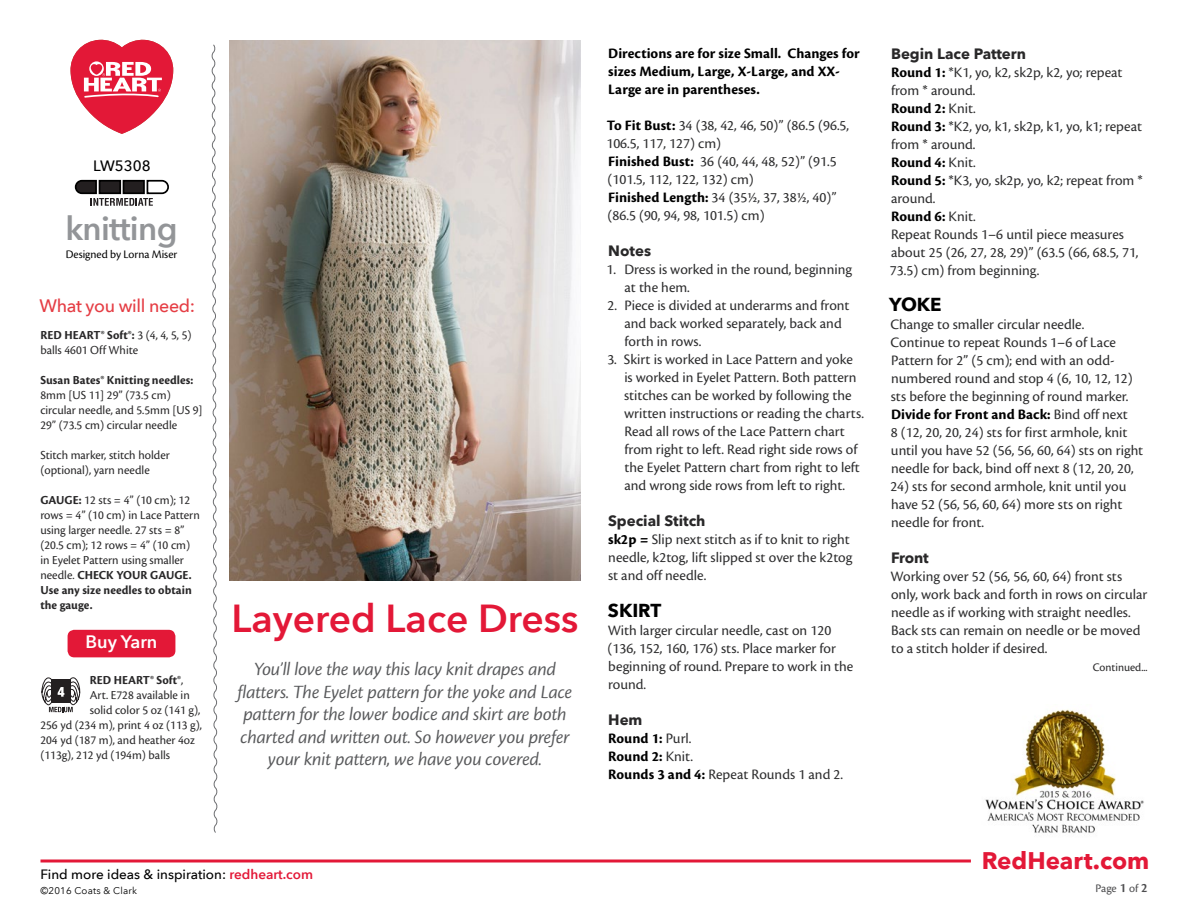
<style>
.page{position:relative;width:1188px;height:918px;background:#fff}
.page>*{position:absolute;margin:0;border:0;box-sizing:border-box;transform-origin:0 0}
.t1{font:600 39px "Avenir Next LT Pro";color:#e31837}
.t2{font:600 33px "Avenir Next LT Pro";letter-spacing:-.02em;color:#939598}
.t3{font:700 24px "Avenir Next LT Pro";color:#e31837}
.t4{font:19.5px/22.5px "Cronos Pro Disp It";color:#58595b;text-align:center}
.t5{font:700 18.75px "Avenir Next LT Pro";color:#000}
.t6{font:500 18px "Avenir Next LT Pro";letter-spacing:-.02em;color:#e53d44}
.t7{font:600 18px "Avenir Next LT Pro";color:#fff}
.t8{font:15px/18px "Cronos Pro";color:#2e2e2f}
.t9{font:700 15px/18px "Cronos Pro";letter-spacing:.005em;color:#000}
.t10{font:700 15px "Avenir Next LT Pro";color:#292829}
.t11{font:500 15px "Avenir Next LT Pro";color:#000}
.t12{font:500 13.5px "Avenir Next LT Pro";color:#000}
.t13{font:12.75px/15px "Cronos Pro";color:#292829}
.t14{font:700 12.75px "Cronos Pro";letter-spacing:.005em;color:#292829}
.t15{font:12px "Cronos Pro Subh";color:#000}
.t16{font:12px "Cronos Pro";color:#292829}
.t17{font:12px "Cronos Pro";color:#4d4d4f}
.t18{font:9.75px "Avenir Next LT Pro";letter-spacing:.02em;color:#000}
.s1{font-weight:700}
.s2{font-weight:400}
.s3{font-weight:700;color:#000}
.s4{font-weight:600;color:#e31837}
.s5{font-family:"Cronos Pro Semibold Subh";font-size:13.5px}
</style>
<div class="page">
<hr style="left:40px;top:860px;width:931px;height:2px;background:#e31837">
<svg style="left:75px;top:179px;width:94px;height:27px"></svg>
<svg style="left:211px;top:44px;width:7px;height:789px"></svg>
<div style="left:68px;top:630px;width:107px;height:27px;background:#e31837;border-radius:7px"></div>
<svg style="left:41px;top:677px;width:40px;height:35px"></svg>
<img style="left:230px;top:40px;width:350px;height:540px">
<img style="left:985px;top:709px;width:159px;height:124px">
<svg style="left:71px;top:40px;width:102px;height:94px"></svg>
<p class="t11" style="left:93px;top:156px;width:59px">LW5308</p>
<h2 class="t2" style="left:65px;top:208px;width:114px">knitting</h2>
<p class="t15" style="left:66px;top:248px;width:113px">Designed by Lorna Miser</p>
<p class="t6" style="left:40px;top:295px;width:157px">What you will need:</p>
<p class="t13" style="left:40px;top:328px;width:153px"><span class="s1">RED HEART® Soft®:</span> 3 (4, 4, 5, 5) balls 4601 Off White</p>
<p class="t14" style="left:40px;top:373px;width:155px">Susan Bates® Knitting needles:</p>
<p class="t13" style="left:40px;top:388px;width:164px">8mm [US 11] 29” (73.5 cm) circular needle, and 5.5mm [US 9]<br>29” (73.5 cm) circular needle</p>
<p class="t13" style="left:40px;top:448px;width:131px">Stitch marker, stitch holder (optional), yarn needle</p>
<p class="t13" style="left:40px;top:493px;width:161px"><span class="s1">GAUGE:</span> 12 sts = 4” (10 cm); 12 rows = 4” (10 cm) in Lace Pattern using larger needle. 27 sts = 8” (20.5 cm); 12 rows = 4” (10 cm) in Eyelet Pattern using smaller needle. <span class="s1">CHECK YOUR GAUGE.<br>Use any size needles to obtain the gauge.</span></p>
<p class="t7" style="left:86px;top:631px;width:73px">Buy Yarn</p>
<p class="t14" style="left:90px;top:673px;width:95px">RED HEART® Soft®<span class="s2">,</span></p>
<p class="t13" style="left:90px;top:688px;width:102px">Art. E728 available in</p>
<p class="t13" style="left:90px;top:703px;width:112px">solid color 5 oz (141 g),</p>
<p class="t13" style="left:40px;top:718px;width:163px">256 yd (234 m), print 4 oz (113 g),</p>
<p class="t13" style="left:40px;top:733px;width:156px">204 yd (187 m), and heather 4oz</p>
<p class="t13" style="left:40px;top:748px;width:131px">(113g), 212 yd (194m) balls</p>
<p class="t10" style="left:891px;top:44px;width:136px">Begin Lace Pattern</p>
<p class="t8" style="left:890px;top:63px;width:254px"><span class="s3">Round 1:</span> *K1, yo, k2, sk2p, k2, yo; repeat from * around.<br><span class="s3">Round 2:</span> Knit.<br><span class="s3">Round 3:</span> *K2, yo, k1, sk2p, k1, yo, k1; repeat from * around.<br><span class="s3">Round 4:</span> Knit.<br><span class="s3">Round 5:</span> *K3, yo, sk2p, yo, k2; repeat from * around.<br><span class="s3">Round 6:</span> Knit.<br>Repeat Rounds 1–6 until piece measures about 25 (26, 27, 28, 29)” (63.5 (66, 68.5, 71,<br>73.5) cm) from beginning.</p>
<p class="t5" style="left:889px;top:292px;width:54px">YOKE</p>
<p class="t8" style="left:891px;top:315px;width:254px">Change to smaller circular needle.<br>Continue to repeat Rounds 1–6 of Lace Pattern for 2” (5 cm); end with an odd&shy;numbered round and stop 4 (6, 10, 12, 12) sts before the beginning of round marker.<br><span class="s3">Divide for Front and Back:</span> Bind off next<br>8 (12, 20, 20, 24) sts for first armhole, knit until you have 52 (56, 56, 60, 64) sts on right needle for back, bind off next 8 (12, 20, 20,</p>
<p class="t8" style="left:890px;top:477px;width:238px">24) sts for second armhole, knit until you have 52 (56, 56, 60, 64) more sts on right needle for front.</p>
<p class="t10" style="left:891px;top:548px;width:39px">Front</p>
<p class="t8" style="left:891px;top:567px;width:258px">Working over 52 (56, 56, 60, 64) front sts only, work back and forth in rows on circular needle as if working with straight needles.<br>Back sts can remain on needle or be moved to a stitch holder if desired.</p>
<p class="t9" style="left:608px;top:45px;width:253px">Directions are for size Small. Changes for sizes Medium, Large, X-Large, and XX-<br>Large are in parentheses.</p>
<p class="t8" style="left:606px;top:117px;width:244px"><span class="s3">To Fit Bust:</span> 34 (38, 42, 46, 50)” (86.5 (96.5,<br>106.5, 117, 127) cm)<br><span class="s3">Finished Bust:</span> 36 (40, 44, 48, 52)” (91.5 (101.5, 112, 122, 132) cm)<br><span class="s3">Finished Length:</span> 34 (35½, 37, 38½, 40)” (86.5 (90, 94, 98, 101.5) cm)</p>
<p class="t10" style="left:608px;top:242px;width:44px">Notes</p>
<p class="t8" style="left:624px;top:261px;width:229px;text-indent:-18px">1. Dress is worked in the round, beginning at the hem.</p>
<p class="t8" style="left:624px;top:297px;width:227px;text-indent:-17px">2. Piece is divided at underarms and front and back worked separately, back and forth in rows.</p>
<p class="t8" style="left:624px;top:351px;width:241px;text-indent:-17px">3. Skirt is worked in Lace Pattern and yoke is worked in Eyelet Pattern. Both pattern stitches can be worked by following the written instructions or reading the charts.<br>Read all rows of the Lace Pattern chart from right to left. Read right side rows of the Eyelet Pattern chart from right to left and wrong side rows from left to right.</p>
<p class="t10" style="left:608px;top:512px;width:99px">Special Stitch</p>
<p class="t8" style="left:608px;top:531px;width:246px"><span class="s3">sk2p =</span> Slip next stitch as if to knit to right needle, k2tog, lift slipped st over the k2tog st and off needle.</p>
<p class="t5" style="left:608px;top:598px;width:55px">SKIRT</p>
<p class="t8" style="left:608px;top:621px;width:247px">With larger circular needle, cast on 120 (136, 152, 160, 176) sts. Place marker for beginning of round. Prepare to work in the round.</p>
<p class="t10" style="left:608px;top:710px;width:36px">Hem</p>
<p class="t8" style="left:608px;top:729px;width:236px"><span class="s3">Round 1:</span> Purl.<br><span class="s3">Round 2:</span> Knit.<br><span class="s3">Rounds 3 and 4:</span> Repeat Rounds 1 and 2.</p>
<h1 class="t1" style="left:232px;top:594px;width:348px">Layered Lace Dress</h1>
<h3 class="t4" style="left:254px;top:658px;width:304px">You’ll love the way this lacy knit drapes and</h3>
<p class="t16" style="left:1093px;top:660px;width:56px">Continued...</p>
<h3 class="t4" style="left:238px;top:681px;width:336px">flatters. The Eyelet pattern for the yoke and Lace pattern for the lower bodice and skirt are both charted and written out. So however you prefer your knit pattern, we have you covered.</h3>
<p class="t12" style="left:40px;top:866px;width:274px">Find more ideas &amp; inspiration: <span class="s4">redheart.com</span></p>
<p class="t18" style="left:40px;top:885px;width:98px">©2016 Coats &amp; Clark</p>
<h3 class="t3" style="left:982px;top:846px;width:169px">RedHeart.com</h3>
<p class="t17" style="left:1095px;top:881px;width:54px">Page <span class="s5">1</span> of <span class="s5">2</span></p>
</div>
